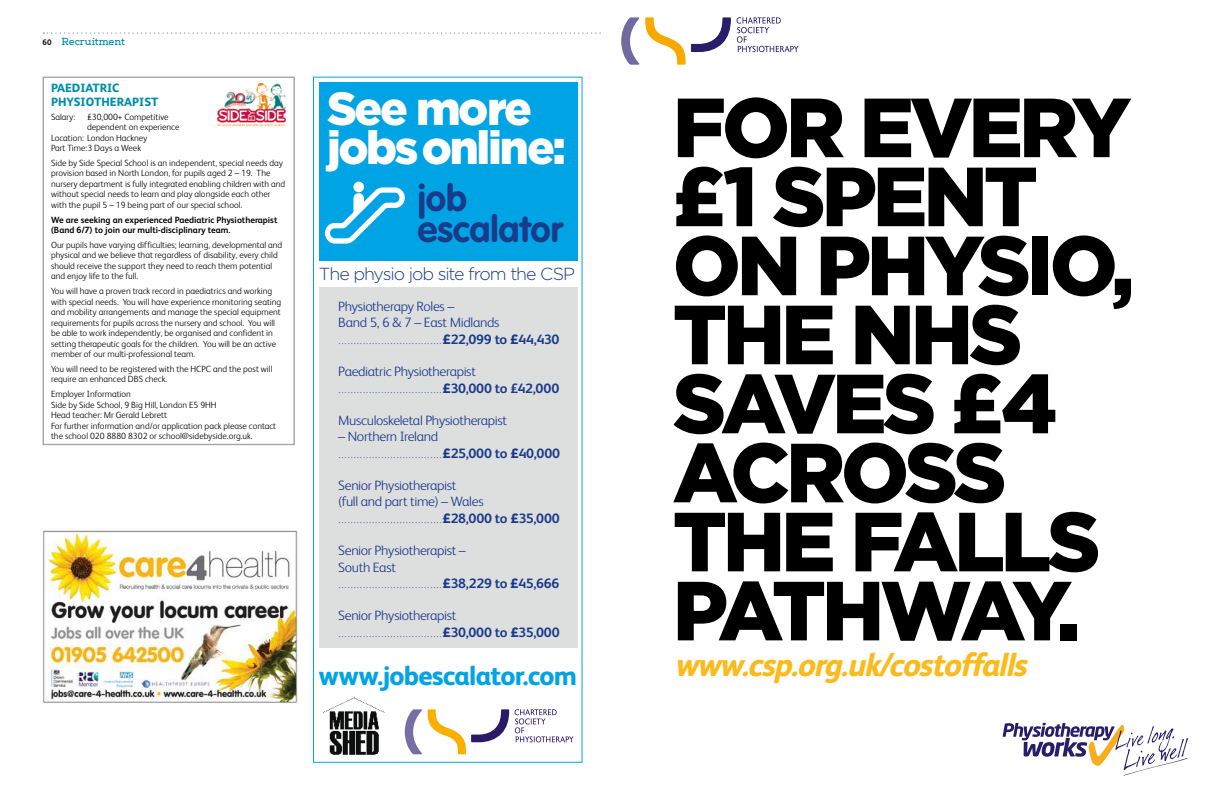
<style>
.page{position:relative;width:1208px;height:794px;background:#fff}
.page>*{position:absolute;margin:0;border:0;box-sizing:border-box;transform-origin:0 0}
.t1{font:900 83.6px/69px "Gotham";letter-spacing:-.05em;color:#000}
.t2{font:900 46.5px/39.4px "Gotham";letter-spacing:-.05em;color:#fff}
.t3{font:700 36.6px/31px "VAG Rounded LT";letter-spacing:-.005em;color:#1a3a8a}
.t4{font:italic 800 32.6px "FS Albert";color:#fbbb1d;scale:.96 1}
.t5{font:800 27.1px "FS Albert";letter-spacing:-.03em;color:#00a4e5}
.t6{font:300 17.4px "Gotham";letter-spacing:-.06em;color:#1a3a8a}
.t7{font:100 13.6px/16.3px "FS Albert";color:#1a3a8a;scale:1.04 1}
.t8{font:300 13.6px/16.3px "FS Albert";letter-spacing:-.025em;color:#1a3a8a;scale:1.04 1}
.t9{font:800 12px/14px "FS Albert";color:#008ea8}
.t10{font:700 10px "Nexa Slab";color:#008ea2}
.t11{font:300 9px/10.5px "FS Albert";color:#000}
.t12{font:700 9px/10.5px "FS Albert";color:#000}
.s1{font-family:"FS Albert";font-size:8px;color:#000}
.s2{font-weight:100}
.s3{font-family:"Gotham";font-weight:700}
.s4{font-weight:700}
.s5{font-weight:300}
</style>
<div class="page">
<img style="left:43px;top:528px;width:255px;height:175px">
<div style="left:43px;top:77px;width:252px;height:368px;border:1px solid #a7a7a8"></div>
<img style="left:217px;top:83px;width:69px;height:44px">
<div style="left:319px;top:287px;width:258px;height:361px;background:#dddede"></div>
<div style="left:319px;top:82px;width:258px;height:178px;background:#00a4e5"></div>
<svg style="left:325px;top:182px;width:80px;height:62px"></svg>
<svg style="left:405px;top:709px;width:168px;height:45px"></svg>
<img style="left:323px;top:697px;width:62px;height:58px">
<div style="left:313px;top:77px;width:269px;height:685px;border:1px solid #00a4e5"></div>
<svg style="left:43px;top:17px;width:756px;height:48px"></svg>
<svg style="left:1002px;top:723px;width:186px;height:52px"></svg>
<p class="t10" style="left:43px;top:36px;width:84px"><span class="s1">60</span> Recruitment</p>
<h3 class="t9" style="left:51px;top:81px;width:109px">PAEDIATRIC<br>PHYSIOTHERAPIST</h3>
<p class="t11" style="left:51px;top:111px;width:26px">Salary:</p>
<p class="t11" style="left:87px;top:111px;width:83px">£30,000+ Competitive</p>
<p class="t11" style="left:87px;top:122px;width:94px">dependent on experience</p>
<p class="t11" style="left:51px;top:132px;width:98px">Location: London Hackney</p>
<p class="t11" style="left:51px;top:143px;width:92px">Part Time:3 Days a Week</p>
<p class="t11" style="left:51px;top:157px;width:236px">Side by Side Special School is an independent, special needs day provision based in North London, for pupils aged 2 – 19. The nursery department is fully integrated enabling children with and without special needs to learn and play alongside each other with the pupil 5 – 19 being part of our special school.</p>
<p class="t12" style="left:51px;top:214px;width:228px">We are seeking an experienced Paediatric Physiotherapist (Band 6/7) to join our multi-disciplinary team.</p>
<p class="t11" style="left:51px;top:239px;width:233px">Our pupils have varying difficulties; learning, developmental and physical and we believe that regardless of disability, every child should receive the support they need to reach them potential and enjoy life to the full.</p>
<p class="t11" style="left:51px;top:286px;width:232px">You will have a proven track record in paediatrics and working with special needs. You will have experience monitoring seating and mobility arrangements and manage the special equipment requirements for pupils across the nursery and school. You will be able to work independently, be organised and confident in setting therapeutic goals for the children. You will be an active member of our multi-professional team.</p>
<p class="t11" style="left:51px;top:363px;width:223px">You will need to be registered with the HCPC and the post will require an enhanced DBS check.</p>
<p class="t11" style="left:51px;top:389px;width:227px">Employer Information<br>Side by Side School, 9 Big Hill, London E5 9HH<br>Head teacher: Mr Gerald Lebrett<br>For further information and/or application pack please contact the school 020 8880 8302 or school@sidebyside.org.uk.</p>
<h2 class="t2" style="left:327px;top:88px;width:240px">See more jobs online:</h2>
<h3 class="t3" style="left:418px;top:184px;width:146px">job escalator</h3>
<h3 class="t6" style="left:319px;top:262px;width:258px">The physio job site from the CSP</h3>
<h3 class="t8" style="left:338px;top:298px;width:214px">Physiotherapy Roles –<br>Band 5, 6 &amp; 7 – East Midlands <span class="s2">..................................</span><span class="s3">£</span><span class="s4">22,099 to</span> <span class="s3">£</span><span class="s4">44,430</span></h3>
<h3 class="t7" style="left:338px;top:363px;width:214px"><span class="s5">Paediatric Physiotherapist </span>..................................<span class="s3">£</span><span class="s4">30,000 to £42,000</span></h3>
<h3 class="t8" style="left:338px;top:412px;width:164px">Musculoskeletal Physiotherapist</h3>
<h3 class="t7" style="left:338px;top:428px;width:215px"><span class="s5">– Northern Ireland </span>..................................<span class="s3">£</span><span class="s4">25,000 to</span> <span class="s3">£</span><span class="s4">40,000</span></h3>
<h3 class="t8" style="left:338px;top:477px;width:215px">Senior Physiotherapist<br>(full and part time) – Wales <span class="s2">..................................</span><span class="s3">£</span><span class="s4">28,000 to</span> <span class="s3">£</span><span class="s4">35,000</span></h3>
<h3 class="t7" style="left:338px;top:542px;width:214px"><span class="s5">Senior Physiotherapist –<br>South East<br></span>..................................<span class="s3">£</span><span class="s4">38,229 to</span> <span class="s3">£</span><span class="s4">45,666</span></h3>
<h3 class="t7" style="left:338px;top:607px;width:214px"><span class="s5">Senior Physiotherapist </span>..................................<span class="s3">£</span><span class="s4">30,000 to</span> <span class="s3">£</span><span class="s4">35,000</span></h3>
<h3 class="t5" style="left:319px;top:656px;width:260px">www.jobescalator.com</h3>
<h1 class="t1" style="left:673px;top:92px;width:463px">FOR EVERY £1 SPENT<br>ON PHYSIO,<br>THE NHS<br>SAVES £4<br>ACROSS<br>THE FALLS<br>PATHWAY.</h1>
<h3 class="t4" style="left:674px;top:641px;width:378px">www.csp.org.uk/costoffalls</h3>
</div>
